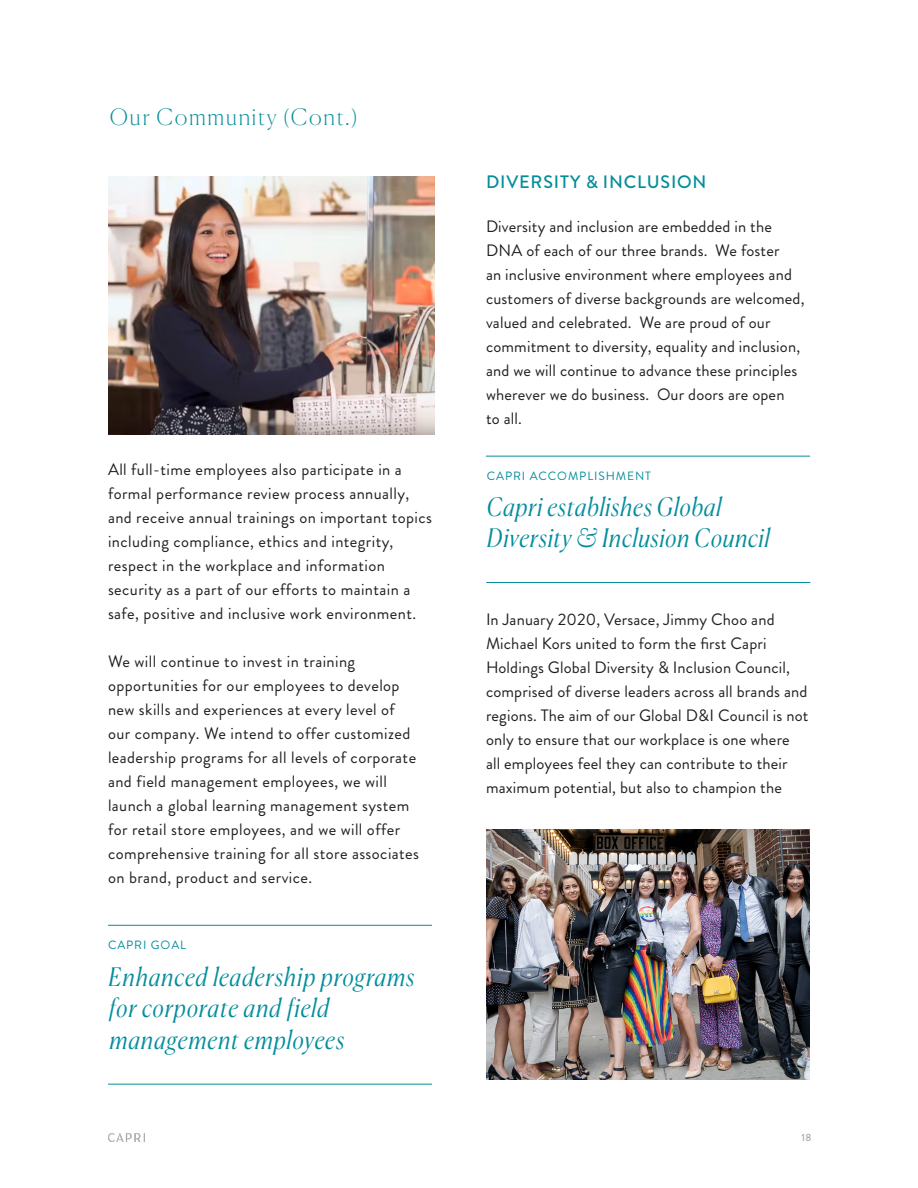
<style>
.page{position:relative;width:918px;height:1188px;background:#fff}
.page>*{position:absolute;margin:0;border:0;box-sizing:border-box;transform-origin:0 0}
.t1{font:italic 300 25.5px/31.5px "Canela";letter-spacing:.035em;color:#048d9c}
.t2{font:100 22.5px "Canela";letter-spacing:.075em;color:#048d9c}
.t3{font:500 18px "Brandon Grotesque";letter-spacing:.045em;color:#048d9c}
.t4{font:16.5px/24px "Brandon Grotesque";letter-spacing:.025em;color:#231f20}
.t5{font:12px "Brandon Grotesque";letter-spacing:.075em;color:#048d9c}
.t6{font:500 10.5px "Brandon Grotesque";color:#a8a9ad}
</style>
<div class="page">
<img style="left:108px;top:1134px;width:36px;height:8px">
<hr style="left:486px;top:456px;width:324px;height:1px;background:#048d9c">
<hr style="left:108px;top:925px;width:324px;height:1px;background:#048d9c">
<hr style="left:108px;top:1084px;width:324px;height:1px;background:#048d9c">
<img style="left:108px;top:176px;width:326px;height:259px">
<img style="left:486px;top:829px;width:324px;height:251px">
<hr style="left:486px;top:582px;width:324px;height:1px;background:#048d9c">
<h2 class="t2" style="left:110px;top:99px;width:249px">Our Community (Cont.)</h2>
<p class="t4" style="left:108px;top:458px;width:326px">All full-time employees also participate in a formal performance review process annually, and receive annual trainings on important topics including compliance, ethics and integrity, respect in the workplace and information security as a part of our efforts to maintain a safe, positive and inclusive work environment.</p>
<p class="t4" style="left:108px;top:650px;width:313px">We will continue to invest in training opportunities for our employees to develop new skills and experiences at every level of our company. We intend to offer customized leadership programs for all levels of corporate and field management employees, we will launch a global learning management system for retail store employees, and we will offer comprehensive training for all store associates on brand, product and service.</p>
<p class="t5" style="left:108px;top:937px;width:80px">CAPRI GOAL</p>
<h1 class="t1" style="left:108px;top:959px;width:307px">Enhanced leadership programs for corporate and field management employees</h1>
<p class="t3" style="left:486px;top:169px;width:222px">DIVERSITY &amp; INCLUSION</p>
<p class="t4" style="left:486px;top:214px;width:320px">Diversity and inclusion are embedded in the DNA of each of our three brands. We foster<br>an inclusive environment where employees and customers of diverse backgrounds are welcomed, valued and celebrated. We are proud of our commitment to diversity, equality and inclusion, and we will continue to advance these principles wherever we do business. Our doors are open<br>to all.</p>
<p class="t5" style="left:487px;top:468px;width:166px">CAPRI ACCOMPLISHMENT</p>
<h1 class="t1" style="left:487px;top:489px;width:284px">Capri establishes Global<br>Diversity &amp; Inclusion Council</h1>
<p class="t4" style="left:486px;top:607px;width:324px">In January 2020, Versace, Jimmy Choo and Michael Kors united to form the first Capri Holdings Global Diversity &amp; Inclusion Council, comprised of diverse leaders across all brands and regions. The aim of our Global D&amp;I Council is not only to ensure that our workplace is one where<br>all employees feel they can contribute to their maximum potential, but also to champion the</p>
<p class="t6" style="left:802px;top:1131px;width:11px">18</p>
</div>
